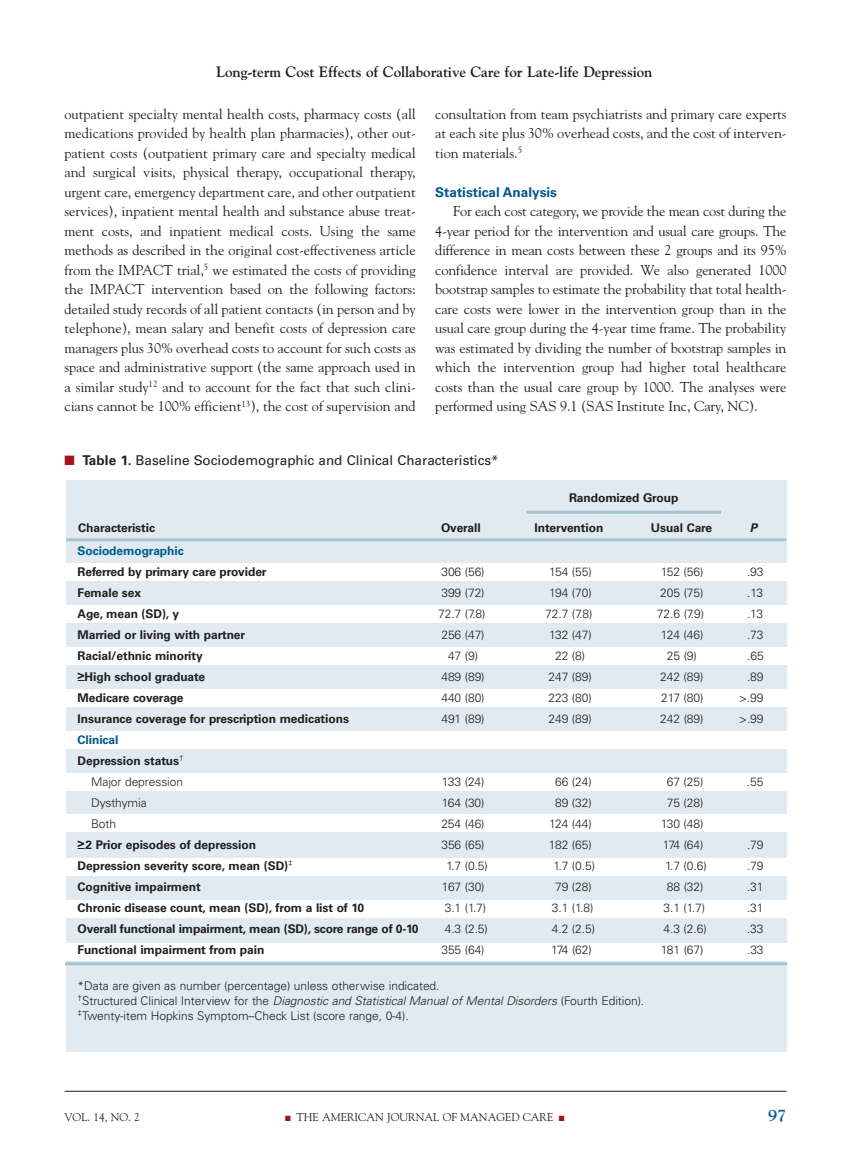
<style>
.page{position:relative;width:851px;height:1161px;background:#fff}
.page>*{position:absolute;margin:0;border:0;box-sizing:border-box;transform-origin:0 0}
.t1{font:700 16.5px "Goudy";color:#00588f}
.t2{font:700 15px "Goudy";letter-spacing:-.005em;color:#231f20}
.t3{font:14.25px/19.5px "Goudy";letter-spacing:-.005em;color:#231f20;text-align:justify}
.t4{font:13.5px "Univers";color:#231f20}
.t5{font:700 13.5px "Univers";color:#00588f}
.t6{font:300 12px/15px "Univers";letter-spacing:-.005em;color:#231f20}
.t7{font:700 12px "Univers";letter-spacing:-.005em;color:#231f20}
.t8{font:700 12px "Univers";letter-spacing:-.005em;color:#00588f}
.t9{font:italic 700 12px "Univers";color:#231f20}
.t10{font:11.25px "Goudy";color:#231f20}
.s1{color:#a61216}
.s2{font-weight:700}
.s3{font-style:italic}
</style>
<div class="page">
<hr style="left:65px;top:1091px;width:721px;height:1px;background:#231f20">
<div style="left:66px;top:481px;width:720px;height:571px;background:#e0eaf0"></div>
<hr style="left:66px;top:538px;width:720px;height:3px;background:#a1c3d3">
<hr style="left:65px;top:962px;width:722px;height:3px;background:#a1c3d3">
<hr style="left:526px;top:511px;width:195px;height:3px;background:#a1c3d3">
<div style="left:52px;top:563px;width:753px;height:18px;background:#fff"></div>
<div style="left:53px;top:605px;width:753px;height:18px;background:#fff"></div>
<div style="left:56px;top:647px;width:752px;height:18px;background:#fff"></div>
<div style="left:55px;top:689px;width:753px;height:18px;background:#fff"></div>
<div style="left:53px;top:731px;width:753px;height:18px;background:#fff"></div>
<div style="left:53px;top:773px;width:752px;height:18px;background:#fff"></div>
<div style="left:53px;top:814px;width:752px;height:18px;background:#fff"></div>
<div style="left:51px;top:858px;width:753px;height:18px;background:#fff"></div>
<div style="left:51px;top:900px;width:753px;height:18px;background:#fff"></div>
<div style="left:50px;top:943px;width:753px;height:18px;background:#fff"></div>
<p class="t2" style="left:216px;top:63px;width:438px">Long-term Cost Effects of Collaborative Care for Late-life Depression</p>
<p class="t3" style="left:64px;top:104px;width:353px">outpatient specialty mental health costs, pharmacy costs (all medications provided by health plan pharmacies), other out&shy;patient costs (outpatient primary care and specialty medical and surgical visits, physical therapy, occupational therapy, urgent care, emergency department care, and other outpatient services), inpatient mental health and substance abuse treat&shy;ment costs, and inpatient medical costs. Using the same methods as described in the original cost-effectiveness article from the IMPACT trial,<sup>5</sup> we estimated the costs of providing the IMPACT intervention based on the following factors: detailed study records of all patient contacts (in person and by telephone), mean salary and benefit costs of depression care managers plus 30% overhead costs to account for such costs as space and administrative support (the same approach used in a similar study<sup>12</sup> and to account for the fact that such clini&shy;cians cannot be 100% efficient<sup>13</sup>), the cost of supervision and</p>
<p class="t3" style="left:435px;top:104px;width:353px">consultation from team psychiatrists and primary care experts at each site plus 30% overhead costs, and the cost of interven&shy;tion materials.<sup>5</sup></p>
<p class="t5" style="left:435px;top:187px;width:123px">Statistical Analysis</p>
<p class="t3" style="left:435px;top:201px;width:353px;text-indent:18px">For each cost category, we provide the mean cost during the 4-year period for the intervention and usual care groups. The difference in mean costs between these 2 groups and its 95% confidence interval are provided. We also generated 1000 bootstrap samples to estimate the probability that total health&shy;care costs were lower in the intervention group than in the usual care group during the 4-year time frame. The probability was estimated by dividing the number of bootstrap samples in which the intervention group had higher total healthcare costs than the usual care group by 1000. The analyses were performed using SAS 9.1 (SAS Institute Inc, Cary, NC).</p>
<p class="t4" style="left:64px;top:456px;width:436px"><span class="s1">■</span> <span class="s2">Table 1.</span> Baseline Sociodemographic and Clinical Characteristics*</p>
<p class="t7" style="left:569px;top:493px;width:111px">Randomized Group</p>
<p class="t7" style="left:78px;top:523px;width:78px">Characteristic</p>
<p class="t7" style="left:441px;top:523px;width:41px">Overall</p>
<p class="t7" style="left:534px;top:523px;width:70px">Intervention</p>
<p class="t7" style="left:650px;top:523px;width:63px">Usual Care</p>
<p class="t9" style="left:750px;top:523px;width:9px">P</p>
<p class="t8" style="left:78px;top:546px;width:108px">Sociodemographic</p>
<p class="t7" style="left:78px;top:567px;width:190px">Referred by primary care provider</p>
<p class="t6" style="left:441px;top:565px;width:45px">306 (56)</p>
<p class="t6" style="left:549px;top:565px;width:44px">154 (55)</p>
<p class="t6" style="left:660px;top:565px;width:44px">152 (56)</p>
<p class="t6" style="left:747px;top:565px;width:18px">.93</p>
<p class="t7" style="left:78px;top:588px;width:65px">Female sex</p>
<p class="t6" style="left:441px;top:586px;width:45px">399 (72)</p>
<p class="t6" style="left:549px;top:586px;width:44px">194 (70)</p>
<p class="t6" style="left:660px;top:586px;width:45px">205 (75)</p>
<p class="t6" style="left:747px;top:586px;width:17px">.13</p>
<p class="t7" style="left:78px;top:609px;width:103px">Age, mean (SD), y</p>
<p class="t6" style="left:438px;top:607px;width:49px">72.7 (7.8)</p>
<p class="t6" style="left:545px;top:607px;width:49px">72.7 (7.8)</p>
<p class="t6" style="left:657px;top:607px;width:49px">72.6 (7.9)</p>
<p class="t6" style="left:747px;top:607px;width:17px">.13</p>
<p class="t7" style="left:78px;top:630px;width:169px">Married or living with partner</p>
<p class="t6" style="left:441px;top:628px;width:45px">256 (47)</p>
<p class="t6" style="left:549px;top:628px;width:44px">132 (47)</p>
<p class="t6" style="left:660px;top:628px;width:44px">124 (46)</p>
<p class="t6" style="left:747px;top:628px;width:18px">.73</p>
<p class="t7" style="left:78px;top:651px;width:127px">Racial/ethnic minority</p>
<p class="t6" style="left:448px;top:649px;width:31px">47 (9)</p>
<p class="t6" style="left:555px;top:649px;width:31px">22 (8)</p>
<p class="t6" style="left:667px;top:649px;width:31px">25 (9)</p>
<p class="t6" style="left:747px;top:649px;width:18px">.65</p>
<p class="t7" style="left:78px;top:672px;width:129px">&gt;High school graduate</p>
<p class="t6" style="left:441px;top:670px;width:45px">489 (89)</p>
<p class="t6" style="left:548px;top:670px;width:45px">247 (89)</p>
<p class="t6" style="left:660px;top:670px;width:45px">242 (89)</p>
<p class="t6" style="left:747px;top:670px;width:18px">.89</p>
<p class="t7" style="left:78px;top:693px;width:107px">Medicare coverage</p>
<p class="t6" style="left:441px;top:691px;width:45px">440 (80)</p>
<p class="t6" style="left:548px;top:691px;width:45px">223 (80)</p>
<p class="t6" style="left:661px;top:691px;width:44px">217 (80)</p>
<p class="t6" style="left:739px;top:691px;width:26px">&gt;.99</p>
<p class="t7" style="left:78px;top:714px;width:273px">Insurance coverage for prescription medications</p>
<p class="t6" style="left:441px;top:712px;width:45px">491 (89)</p>
<p class="t6" style="left:548px;top:712px;width:45px">249 (89)</p>
<p class="t6" style="left:660px;top:712px;width:45px">242 (89)</p>
<p class="t6" style="left:739px;top:712px;width:26px">&gt;.99</p>
<p class="t8" style="left:78px;top:735px;width:42px">Clinical</p>
<p class="t7" style="left:78px;top:756px;width:107px">Depression status<sup>†</sup></p>
<p class="t6" style="left:91px;top:775px;width:93px">Major depression</p>
<p class="t6" style="left:442px;top:775px;width:44px">133 (24)</p>
<p class="t6" style="left:555px;top:775px;width:38px">66 (24)</p>
<p class="t6" style="left:666px;top:775px;width:38px">67 (25)</p>
<p class="t6" style="left:747px;top:775px;width:18px">.55</p>
<p class="t6" style="left:91px;top:796px;width:57px">Dysthymia</p>
<p class="t6" style="left:442px;top:796px;width:44px">164 (30)</p>
<p class="t6" style="left:555px;top:796px;width:38px">89 (32)</p>
<p class="t6" style="left:666px;top:796px;width:38px">75 (28)</p>
<p class="t6" style="left:91px;top:817px;width:26px">Both</p>
<p class="t6" style="left:441px;top:817px;width:45px">254 (46)</p>
<p class="t6" style="left:549px;top:817px;width:44px">124 (44)</p>
<p class="t6" style="left:660px;top:817px;width:44px">130 (48)</p>
<p class="t7" style="left:78px;top:840px;width:180px">&gt;2 Prior episodes of depression</p>
<p class="t6" style="left:441px;top:838px;width:45px">356 (65)</p>
<p class="t6" style="left:549px;top:838px;width:44px">182 (65)</p>
<p class="t6" style="left:662px;top:838px;width:42px">174 (64)</p>
<p class="t6" style="left:747px;top:838px;width:18px">.79</p>
<p class="t7" style="left:78px;top:861px;width:217px">Depression severity score, mean (SD)<sup>‡</sup></p>
<p class="t6" style="left:446px;top:859px;width:43px">1.7 (0.5)</p>
<p class="t6" style="left:553px;top:859px;width:43px">1.7 (0.5)</p>
<p class="t6" style="left:665px;top:859px;width:43px">1.7 (0.6)</p>
<p class="t6" style="left:747px;top:859px;width:18px">.79</p>
<p class="t7" style="left:78px;top:882px;width:124px">Cognitive impairment</p>
<p class="t6" style="left:442px;top:880px;width:44px">167 (30)</p>
<p class="t6" style="left:555px;top:880px;width:38px">79 (28)</p>
<p class="t6" style="left:666px;top:880px;width:38px">88 (32)</p>
<p class="t6" style="left:747px;top:880px;width:18px">.31</p>
<p class="t7" style="left:78px;top:903px;width:288px">Chronic disease count, mean (SD), from a list of 10</p>
<p class="t6" style="left:444px;top:901px;width:43px">3.1 (1.7)</p>
<p class="t6" style="left:552px;top:901px;width:43px">3.1 (1.8)</p>
<p class="t6" style="left:663px;top:901px;width:43px">3.1 (1.7)</p>
<p class="t6" style="left:747px;top:901px;width:18px">.31</p>
<p class="t7" style="left:78px;top:924px;width:342px">Overall functional impairment, mean (SD), score range of 0-10</p>
<p class="t6" style="left:444px;top:922px;width:45px">4.3 (2.5)</p>
<p class="t6" style="left:552px;top:922px;width:45px">4.2 (2.5)</p>
<p class="t6" style="left:663px;top:922px;width:45px">4.3 (2.6)</p>
<p class="t6" style="left:747px;top:922px;width:18px">.33</p>
<p class="t7" style="left:78px;top:945px;width:188px">Functional impairment from pain</p>
<p class="t6" style="left:441px;top:943px;width:45px">355 (64)</p>
<p class="t6" style="left:551px;top:943px;width:42px">174 (62)</p>
<p class="t6" style="left:660px;top:943px;width:44px">181 (67)</p>
<p class="t6" style="left:747px;top:943px;width:18px">.33</p>
<p class="t6" style="left:78px;top:979px;width:568px">*Data are given as number (percentage) unless otherwise indicated.<br><sup>†</sup>Structured Clinical Interview for the <span class="s3">Diagnostic and Statistical Manual of Mental Disorders</span> (Fourth Edition). <sup>‡</sup>Twenty-item Hopkins Symptom–Check List (score range, 0-4).</p>
<p class="t10" style="left:65px;top:1110px;width:77px">VOL. 14, NO. 2</p>
<p class="t10" style="left:285px;top:1110px;width:281px"><span class="s1">■</span> THE AMERICAN JOURNAL OF MANAGED CARE <span class="s1">■</span></p>
<p class="t1" style="left:768px;top:1105px;width:20px">97</p>
</div>
